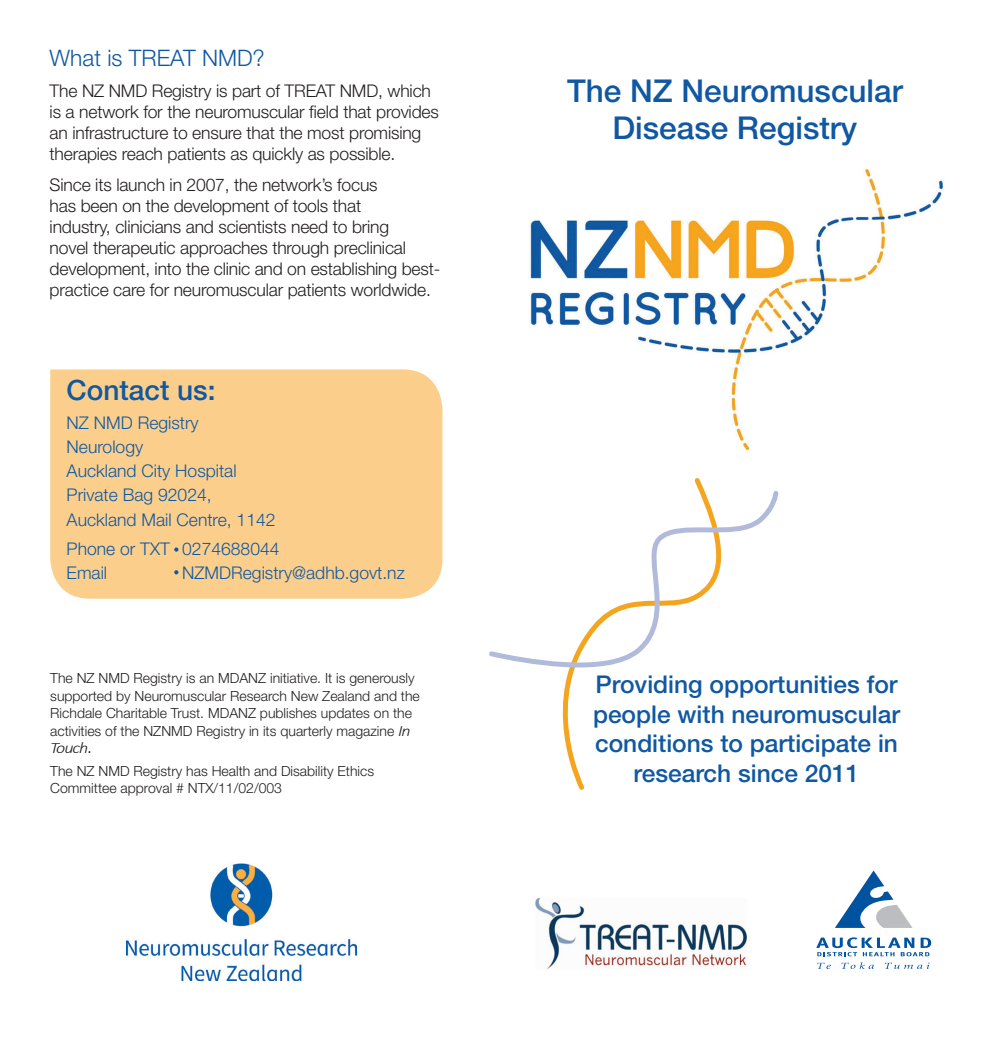
<style>
.page{position:relative;width:983px;height:1042px;background:#fff}
.page>*{position:absolute;margin:0;border:0;box-sizing:border-box;transform-origin:0 0}
.t1{font:500 31.5px/37.8px "Helvetica Neue LT Std";color:#1058a2;text-align:center}
.t2{font:500 28px "Helvetica Neue LT Std";color:#1058a2}
.t3{font:500 24.5px/29.4px "Helvetica Neue LT Std";color:#1058a2;text-align:center}
.t4{font:300 22.75px "Helvetica Neue LT Std";color:#1058a2}
.t5{font:300 17.5px/21px "Helvetica Neue LT Std";letter-spacing:-.01em;color:#231f20}
.t6{font:300 17.5px/24.2px "Helvetica Neue LT Std";color:#1058a2}
.t7{font:italic 300 15.75px "Calibri";letter-spacing:-.06em;color:#231f20;scale:1.15 1}
.t8{font:300 14px/17.5px "Helvetica Neue LT Std";color:#231f20}
.s1{font-family:"Calibri";font-style:italic;font-size:15.75px}
.s2{font-family:"Helvetica Neue LT Std";font-style:normal;font-size:17.5px}
</style>
<div class="page">
<div style="left:50px;top:369px;width:392px;height:230px;background:#fbce8c"></div>
<svg style="left:816px;top:937px;width:115px;height:19px"></svg>
<svg style="left:817px;top:962px;width:13px;height:7px"></svg>
<svg style="left:841px;top:962px;width:32px;height:7px"></svg>
<svg style="left:884px;top:962px;width:45px;height:7px"></svg>
<svg style="left:835px;top:870px;width:78px;height:58px"></svg>
<img style="left:535px;top:897px;width:212px;height:72px">
<img style="left:530px;top:169px;width:414px;height:282px">
<svg style="left:562px;top:478px;width:142px;height:312px"></svg>
<svg style="left:489px;top:488px;width:290px;height:189px"></svg>
<img style="left:126px;top:864px;width:230px;height:116px">
<svg style="left:174px;top:547px;width:4px;height:5px"></svg>
<svg style="left:174px;top:570px;width:4px;height:4px"></svg>
<h3 class="t4" style="left:50px;top:44px;width:217px">What is TREAT NMD?</h3>
<p class="t5" style="left:50px;top:80px;width:390px">The NZ NMD Registry is part of TREAT NMD, which is a network for the neuromuscular field that provides an infrastructure to ensure that the most promising therapies reach patients as quickly as possible.</p>
<p class="t5" style="left:50px;top:174px;width:392px">Since its launch in 2007, the network’s focus<br>has been on the development of tools that<br>industry, clinicians and scientists need to bring<br>novel therapeutic approaches through preclinical development, into the clinic and on establishing best&shy;practice care for neuromuscular patients worldwide.</p>
<h2 class="t2" style="left:67px;top:373px;width:150px">Contact us:</h2>
<p class="t6" style="left:67px;top:410px;width:210px">NZ NMD Registry<br>Neurology<br>Auckland City Hospital<br>Private Bag 92024,<br>Auckland Mail Centre, 1142</p>
<p class="t6" style="left:67px;top:536px;width:214px">Phone or TXT 0274688044<br>Email</p>
<p class="t6" style="left:182px;top:560px;width:224px">NZMDRegistry@adhb.govt.nz</p>
<p class="t8" style="left:50px;top:669px;width:371px">The NZ NMD Registry is an MDANZ initiative. It is generously supported by Neuromuscular Research New Zealand and the Richdale Charitable Trust. MDANZ publishes updates on the activities of the NZNMD Registry in its quarterly magazine <span class="s1">In</span></p>
<p class="t7" style="left:50px;top:738px;width:38px">Touch<span class="s2">.</span></p>
<p class="t8" style="left:50px;top:761px;width:325px">The NZ NMD Registry has Health and Disability Ethics<br>Committee approval # NTX/11/02/003</p>
<h1 class="t1" style="left:567px;top:71px;width:337px">The NZ Neuromuscular<br>Disease Registry</h1>
<h3 class="t3" style="left:593px;top:669px;width:308px">Providing opportunities for people with neuromuscular conditions to participate in research since 2011</h3>
</div>
